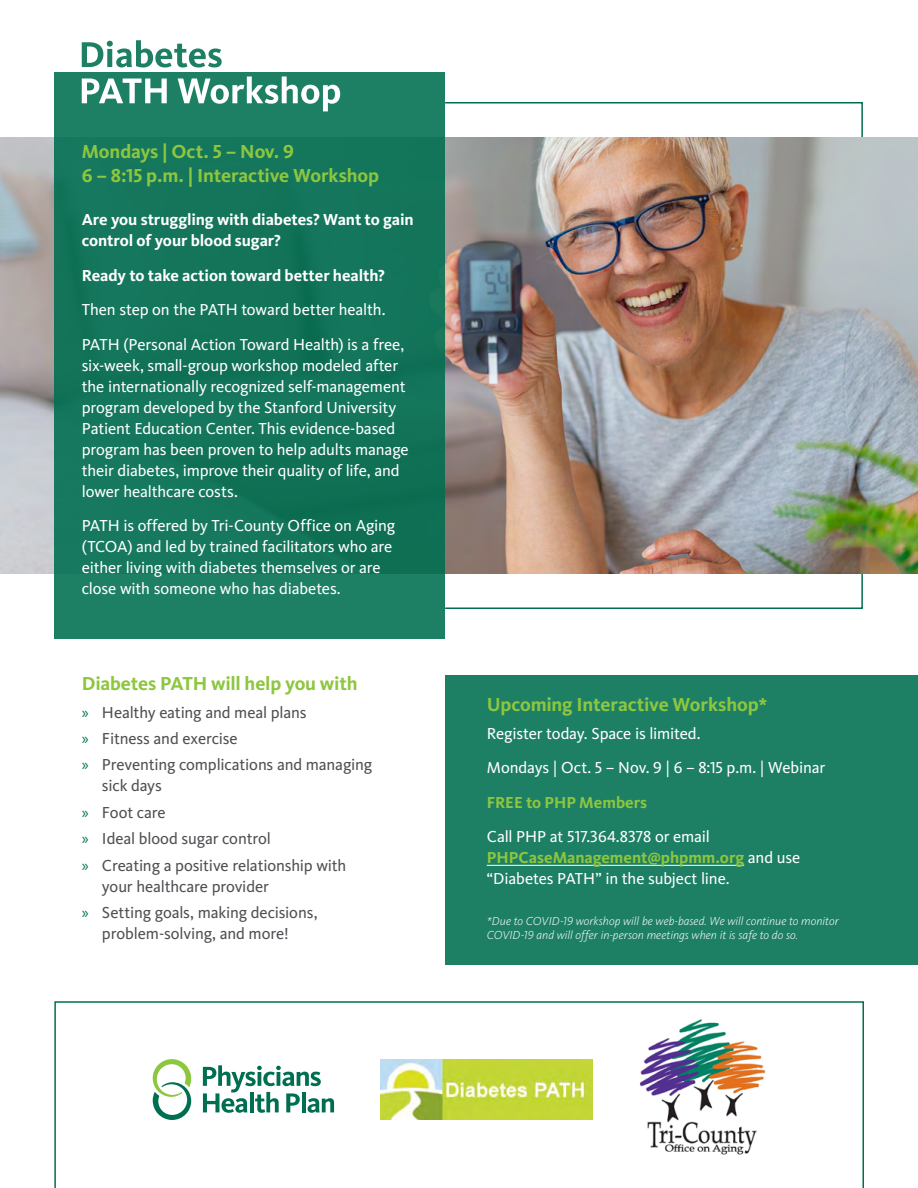
<style>
.page{position:relative;width:918px;height:1188px;background:#fff}
.page>*{position:absolute;margin:0;border:0;box-sizing:border-box;transform-origin:0 0}
.t1{font:700 19.5px/23.4px "Kievit Pro";letter-spacing:-.01em;color:#8dc63f}
.t2{font:16.5px/21px "Kievit Pro";letter-spacing:-.01em;color:#fff}
.t3{font:16.5px/26.4px "Kievit Pro";letter-spacing:-.01em;color:#4e5053}
.t4{font:700 16.5px/21px "Kievit Pro";letter-spacing:-.005em;color:#fff}
.t5{font:700 16.5px "Kievit Pro";color:#8dc63f}
.t6{font:italic 300 12px/14.4px "Kievit Pro";color:#fff}
.s1{font-family:"Myriad Pro";color:#006f51}
.s2{font-weight:700;color:#8dc63f}
</style>
<div class="page">
<img style="left:0;top:137px;width:918px;height:437px">
<div style="left:54px;top:72px;width:391px;height:567px;background:#14765c"></div>
<div style="left:446px;top:675px;width:472px;height:289px;background:#1d7f64"></div>
<hr style="left:487px;top:865px;width:257px;height:1px;background:#fff">
<svg style="left:54px;top:1001px;width:810px;height:187px"></svg>
<svg style="left:82px;top:77px;width:258px;height:34px"></svg>
<svg style="left:82px;top:40px;width:140px;height:28px"></svg>
<p class="t1" style="left:82px;top:140px;width:299px">Mondays | Oct. 5 – Nov. 9<br>6 – 8:15 p.m. | Interactive Workshop</p>
<p class="t4" style="left:82px;top:209px;width:333px">Are you struggling with diabetes? Want to gain control of your blood sugar?</p>
<p class="t4" style="left:82px;top:264px;width:305px">Ready to take action toward better health?</p>
<p class="t2" style="left:82px;top:292px;width:324px;line-height:34.5px">Then step on the PATH toward better health.<br>PATH (Personal Action Toward Health) is a free,</p>
<p class="t2" style="left:82px;top:354px;width:328px">six-week, small-group workshop modeled after the internationally recognized self-management program developed by the Stanford University Patient Education Center. This evidence-based program has been proven to help adults manage their diabetes, improve their quality of life, and lower healthcare costs.</p>
<p class="t2" style="left:82px;top:515px;width:315px">PATH is offered by Tri-County Office on Aging (TCOA) and led by trained facilitators who are either living with diabetes themselves or are close with someone who has diabetes.</p>
<p class="t1" style="left:82px;top:672px;width:277px">Diabetes PATH will help you with</p>
<p class="t3" style="left:82px;top:699px;width:292px"><span class="s1">»</span> Healthy eating and meal plans<br><span class="s1">»</span> Fitness and exercise<br><span class="s1">»</span> Preventing complications and managing</p>
<p class="t3" style="left:82px;top:772px;width:266px;text-indent:20px">sick days<br><span class="s1">»</span> Foot care<br><span class="s1">»</span> Ideal blood sugar control<br><span class="s1">»</span> Creating a positive relationship with</p>
<p class="t3" style="left:82px;top:873px;width:237px;text-indent:20px">your healthcare provider<br><span class="s1">»</span> Setting goals, making decisions,</p>
<p class="t3" style="left:102px;top:920px;width:188px">problem-solving, and more!</p>
<p class="t1" style="left:487px;top:693px;width:282px">Upcoming Interactive Workshop*</p>
<p class="t2" style="left:487px;top:716px;width:340px;line-height:34.5px">Register today. Space is limited.<br>Mondays | Oct. 5 – Nov. 9 | 6 – 8:15 p.m. | Webinar</p>
<p class="t5" style="left:487px;top:792px;width:162px">FREE to PHP Members</p>
<p class="t2" style="left:487px;top:826px;width:315px">Call PHP at 517.364.8378 or email<br><span class="s2">PHPCaseManagement@phpmm.org</span> and use “Diabetes PATH” in the subject line.</p>
<p class="t6" style="left:487px;top:913px;width:354px">*Due to COVID-19 workshop will be web-based. We will continue to monitor<br>COVID-19 and will offer in-person meetings when it is safe to do so.</p>
</div>
